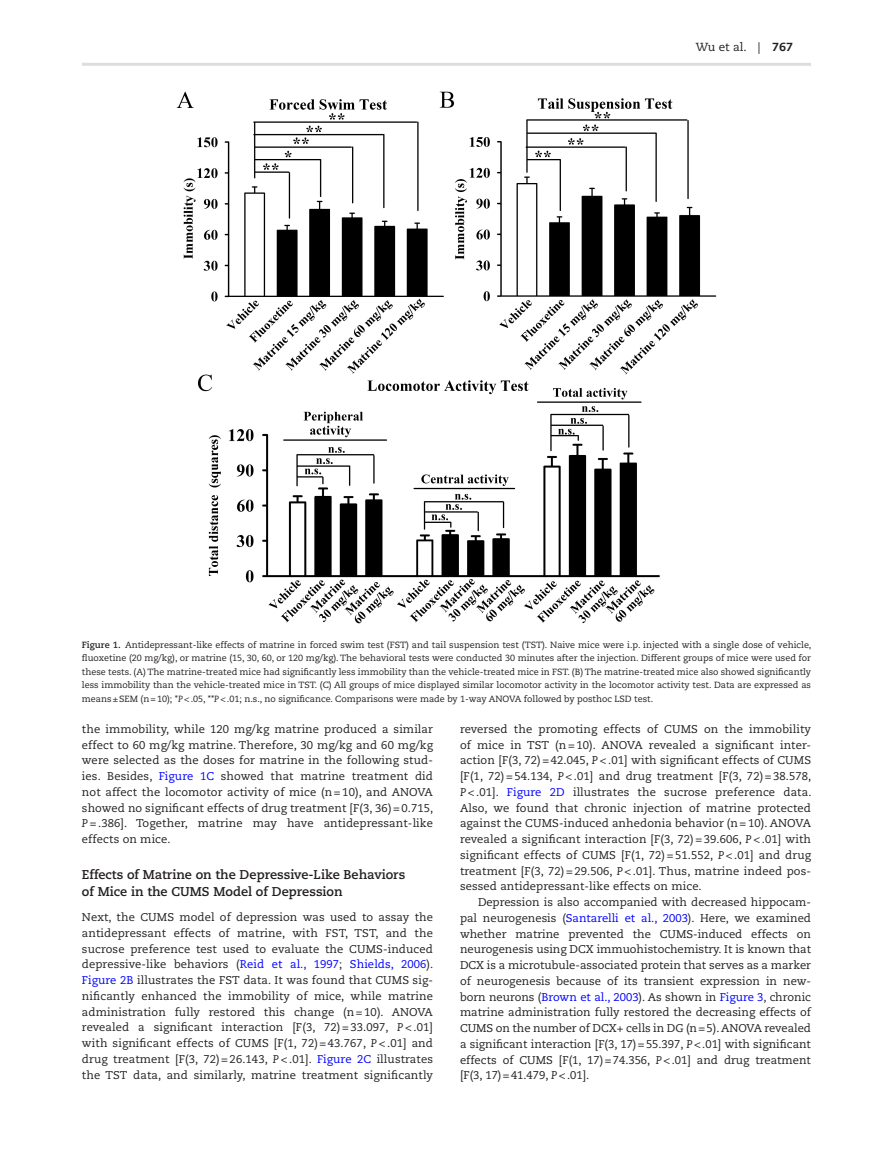
<style>
.page{position:relative;width:893px;height:1174px;background:#fff}
.page>*{position:absolute;margin:0;border:0;box-sizing:border-box;transform-origin:0 0}
.t1{font:700 12.75px/16.5px "Caecilia LT Std";color:#231f20}
.t2{font:11.7px "Caecilia LT Std";color:#231f20}
.t3{font:11.25px/15.8px "Caecilia LT Std";letter-spacing:.01em;color:#231f20;text-align:justify}
.t4{font:9px/13.5px "Caecilia LT Std";color:#231f20;text-align:justify}
.s1{font-weight:800}
.s2{font-weight:700}
.s3{font-style:italic}
.s4{color:#00f}
</style>
<div class="page">
<hr style="left:82px;top:63px;width:729px;height:3px;background:#dcdddf">
<img style="left:176px;top:91px;width:540px;height:532px">
<p class="t2" style="left:696px;top:40px;width:99px">Wu et al. | <span class="s1">767</span></p>
<p class="t4" style="left:82px;top:638px;width:731px"><span class="s2">Figure 1.</span> Antidepressant-like effects of matrine in forced swim test (FST) and tail suspension test (TST). Naive mice were i.p. injected with a single dose of vehicle, fluoxetine (20 mg/kg), or matrine (15, 30, 60, or 120 mg/kg). The behavioral tests were conducted 30 minutes after the injection. Different groups of mice were used for these tests. (A) The matrine-treated mice had significantly less immobility than the vehicle-treated mice in FST. (B) The matrine-treated mice also showed significantly less immobility than the vehicle-treated mice in TST. (C) All groups of mice displayed similar locomotor activity in the locomotor activity test. Data are expressed as means±SEM (n=10); *<span class="s3">P&lt;</span>.05, **<span class="s3">P&lt;</span>.01; n.s., no significance. Comparisons were made by 1-way ANOVA followed by posthoc LSD test.</p>
<p class="t3" style="left:82px;top:721px;width:353px">the immobility, while 120 mg/kg matrine produced a similar effect to 60 mg/kg matrine. Therefore, 30 mg/kg and 60 mg/kg were selected as the doses for matrine in the following stud&shy;ies. Besides, <span class="s4">Figure 1C</span> showed that matrine treatment did not affect the locomotor activity of mice (n=10), and ANOVA showed no significant effects of drug treatment [F(3, 36)=0.715, <span class="s3">P</span>=.386]. Together, matrine may have antidepressant-like effects on mice.</p>
<p class="t1" style="left:82px;top:866px;width:325px">Effects of Matrine on the Depressive-Like Behaviors of Mice in the CUMS Model of Depression</p>
<p class="t3" style="left:82px;top:909px;width:353px">Next, the CUMS model of depression was used to assay the antidepressant effects of matrine, with FST, TST, and the sucrose preference test used to evaluate the CUMS-induced depressive-like behaviors (<span class="s4">Reid et al., 1997</span>; <span class="s4">Shields, 2006</span>).<br><span class="s4">Figure 2B</span> illustrates the FST data. It was found that CUMS sig&shy;nificantly enhanced the immobility of mice, while matrine administration fully restored this change (n=10). ANOVA revealed a significant interaction [F(3, 72)=33.097, <span class="s3">P&lt;</span>.01] with significant effects of CUMS [F(1, 72)=43.767, <span class="s3">P&lt;</span>.01] and drug treatment [F(3, 72)=26.143, <span class="s3">P&lt;</span>.01]. <span class="s4">Figure 2C</span> illustrates the TST data, and similarly, matrine treatment significantly</p>
<p class="t3" style="left:460px;top:721px;width:353px">reversed the promoting effects of CUMS on the immobility of mice in TST (n=10). ANOVA revealed a significant inter&shy;action [F(3, 72)=42.045, <span class="s3">P&lt;</span>.01] with significant effects of CUMS [F(1, 72)=54.134, <span class="s3">P&lt;</span>.01] and drug treatment [F(3, 72)=38.578, <span class="s3">P&lt;</span>.01]. <span class="s4">Figure 2D</span> illustrates the sucrose preference data.<br>Also, we found that chronic injection of matrine protected against the CUMS-induced anhedonia behavior (n=10). ANOVA revealed a significant interaction [F(3, 72)=39.606, <span class="s3">P&lt;</span>.01] with significant effects of CUMS [F(1, 72)=51.552, <span class="s3">P&lt;</span>.01] and drug treatment [F(3, 72)=29.506, <span class="s3">P&lt;</span>.01]. Thus, matrine indeed pos&shy;sessed antidepressant-like effects on mice.</p>
<p class="t3" style="left:460px;top:894px;width:353px;text-indent:18px">Depression is also accompanied with decreased hippocam&shy;pal neurogenesis (<span class="s4">Santarelli et al., 2003</span>). Here, we examined whether matrine prevented the CUMS-induced effects on neurogenesis using DCX immuohistochemistry. It is known that DCX is a microtubule-associated protein that serves as a marker of neurogenesis because of its transient expression in new&shy;born neurons (<span class="s4">Brown et al., 2003</span>). As shown in <span class="s4">Figure 3</span>, chronic matrine administration fully restored the decreasing effects of CUMS on the number of DCX+ cells in DG (n=5). ANOVA revealed a significant interaction [F(3, 17)=55.397, <span class="s3">P&lt;</span>.01] with significant effects of CUMS [F(1, 17)=74.356, <span class="s3">P&lt;</span>.01] and drug treatment [F(3, 17)=41.479, <span class="s3">P&lt;</span>.01].</p>
</div>
